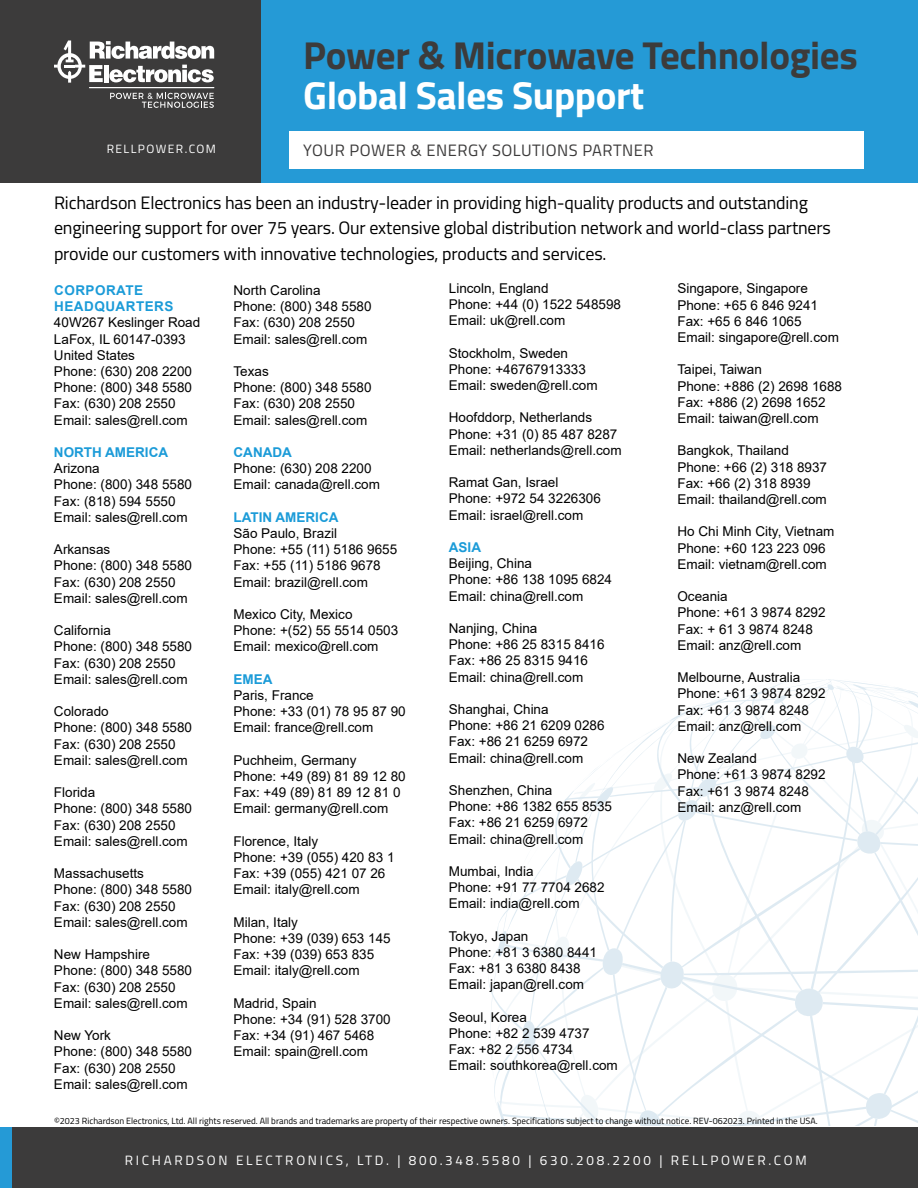
<style>
.page{position:relative;width:918px;height:1188px;background:#fff}
.page>*{position:absolute;margin:0;border:0;box-sizing:border-box;transform-origin:0 0}
.t1{font:700 39px "Titillium";letter-spacing:-.01em;color:#3c3b3b}
.t2{font:700 39px "Titillium";letter-spacing:-.01em;color:#fff}
.t3{font:18px/25.5px "Titillium";letter-spacing:-.01em;color:#000}
.t4{font:16.5px "Titillium";letter-spacing:.03em;color:#3c3b3b}
.t5{font:13.5px/16.2px "Arial";color:#000}
.t6{font:13.5px "Titillium";letter-spacing:.2em;color:#fff}
.t7{font:700 13.5px "Arial";color:#1b9bd8}
.t8{font:700 13.5px/16.2px "Arial";letter-spacing:.035em;color:#1b9bd8}
.t9{font:12px "Titillium";letter-spacing:.12em;color:#fff}
.t10{font:9px "Titillium";color:#000}
</style>
<div class="page">
<svg style="left:488px;top:679px;width:430px;height:446px"></svg>
<div style="left:0;top:1127px;width:918px;height:61px;background:#3c3b3b"></div>
<div style="left:0;top:1127px;width:12px;height:61px;background:#259ad6"></div>
<div style="left:0;top:0;width:261px;height:182px;background:#3c3b3b"></div>
<div style="left:261px;top:0;width:657px;height:182px;background:#259ad6"></div>
<svg style="left:54px;top:40px;width:160px;height:43px"></svg>
<svg style="left:110px;top:93px;width:104px;height:15px"></svg>
<hr style="left:89px;top:87px;width:125px;height:1px;background:#fff">
<div style="left:290px;top:131px;width:574px;height:38px;background:#fff"></div>
<h1 class="t1" style="left:303px;top:26px;width:556px">Power &amp; Microwave Technologies</h1>
<h1 class="t2" style="left:303px;top:66px;width:343px">Global Sales Support</h1>
<p class="t9" style="left:107px;top:140px;width:111px">RELLPOWER.COM</p>
<p class="t4" style="left:303px;top:139px;width:352px">YOUR POWER &amp; ENERGY SOLUTIONS PARTNER</p>
<p class="t3" style="left:54px;top:189px;width:778px">Richardson Electronics has been an industry-leader in providing high-quality products and outstanding engineering support for over 75 years. Our extensive global distribution network and world-class partners provide our customers with innovative technologies, products and services.</p>
<p class="t5" style="left:677px;top:280px;width:163px">Singapore, Singapore<br>Phone: +65 6 846 9241<br>Fax: +65 6 846 1065<br>Email: singapore@rell.com</p>
<p class="t5" style="left:677px;top:361px;width:166px">Taipei, Taiwan<br>Phone: +886 (2) 2698 1688<br>Fax: +886 (2) 2698 1652<br>Email: taiwan@rell.com</p>
<p class="t5" style="left:677px;top:442px;width:151px">Bangkok, Thailand<br>Phone: +66 (2) 318 8937<br>Fax: +66 (2) 318 8939<br>Email: thailand@rell.com</p>
<p class="t5" style="left:677px;top:523px;width:159px">Ho Chi Minh City, Vietnam<br>Phone: +60 123 223 096<br>Email: vietnam@rell.com</p>
<p class="t5" style="left:677px;top:588px;width:150px">Oceania<br>Phone: +61 3 9874 8292<br>Fax: + 61 3 9874 8248<br>Email: anz@rell.com</p>
<p class="t5" style="left:677px;top:669px;width:150px">Melbourne, Australia<br>Phone: +61 3 9874 8292<br>Fax: +61 3 9874 8248<br>Email: anz@rell.com</p>
<p class="t5" style="left:677px;top:750px;width:150px">New Zealand<br>Phone: +61 3 9874 8292<br>Fax: +61 3 9874 8248<br>Email: anz@rell.com</p>
<p class="t5" style="left:449px;top:280px;width:174px">Lincoln, England<br>Phone: +44 (0) 1522 548598<br>Email: uk@rell.com</p>
<p class="t5" style="left:449px;top:345px;width:150px">Stockholm, Sweden<br>Phone: +46767913333<br>Email: sweden@rell.com</p>
<p class="t5" style="left:449px;top:409px;width:174px">Hoofddorp, Netherlands<br>Phone: +31 (0) 85 487 8287<br>Email: netherlands@rell.com</p>
<p class="t5" style="left:449px;top:474px;width:153px">Ramat Gan, Israel<br>Phone: +972 54 3226306<br>Email: israel@rell.com</p>
<p class="t7" style="left:449px;top:538px;width:34px">ASIA</p>
<p class="t5" style="left:449px;top:555px;width:165px">Beijing, China<br>Phone: +86 138 1095 6824<br>Email: china@rell.com</p>
<p class="t5" style="left:449px;top:620px;width:157px">Nanjing, China<br>Phone: +86 25 8315 8416<br>Fax: +86 25 8315 9416<br>Email: china@rell.com</p>
<p class="t5" style="left:449px;top:701px;width:157px">Shanghai, China<br>Phone: +86 21 6209 0286<br>Fax: +86 21 6259 6972<br>Email: china@rell.com</p>
<p class="t5" style="left:449px;top:782px;width:165px">Shenzhen, China<br>Phone: +86 1382 655 8535<br>Fax: +86 21 6259 6972<br>Email: china@rell.com</p>
<p class="t5" style="left:449px;top:863px;width:157px">Mumbai, India<br>Phone: +91 77 7704 2682<br>Email: india@rell.com</p>
<p class="t5" style="left:449px;top:928px;width:150px">Tokyo, Japan<br>Phone: +81 3 6380 8441<br>Fax: +81 3 6380 8438<br>Email: japan@rell.com</p>
<p class="t5" style="left:449px;top:1009px;width:170px">Seoul, Korea<br>Phone: +82 2 539 4737<br>Fax: +82 2 556 4734<br>Email: southkorea@rell.com</p>
<p class="t5" style="left:234px;top:282px;width:140px">North Carolina<br>Phone: (800) 348 5580<br>Fax: (630) 208 2550<br>Email: sales@rell.com</p>
<p class="t5" style="left:234px;top:363px;width:140px">Texas<br>Phone: (800) 348 5580<br>Fax: (630) 208 2550<br>Email: sales@rell.com</p>
<p class="t7" style="left:234px;top:443px;width:60px">CANADA</p>
<p class="t5" style="left:234px;top:460px;width:148px">Phone: (630) 208 2200<br>Email: canada@rell.com</p>
<p class="t7" style="left:234px;top:508px;width:106px">LATIN AMERICA</p>
<p class="t5" style="left:234px;top:525px;width:165px">São Paulo, Brazil<br>Phone: +55 (11) 5186 9655<br>Fax: +55 (11) 5186 9678<br>Email: brazil@rell.com</p>
<p class="t5" style="left:234px;top:606px;width:166px">Mexico City, Mexico<br>Phone: +(52) 55 5514 0503<br>Email: mexico@rell.com</p>
<p class="t7" style="left:234px;top:670px;width:41px">EMEA</p>
<p class="t5" style="left:234px;top:687px;width:174px">Paris, France<br>Phone: +33 (01) 78 95 87 90<br>Email: france@rell.com</p>
<p class="t5" style="left:234px;top:752px;width:174px">Puchheim, Germany<br>Phone: +49 (89) 81 89 12 80<br>Fax: +49 (89) 81 89 12 81 0<br>Email: germany@rell.com</p>
<p class="t5" style="left:234px;top:833px;width:162px">Florence, Italy<br>Phone: +39 (055) 420 83 1<br>Fax: +39 (055) 421 07 26<br>Email: italy@rell.com</p>
<p class="t5" style="left:234px;top:914px;width:159px">Milan, Italy<br>Phone: +39 (039) 653 145<br>Fax: +39 (039) 653 835<br>Email: italy@rell.com</p>
<p class="t5" style="left:234px;top:995px;width:159px">Madrid, Spain<br>Phone: +34 (91) 528 3700<br>Fax: +34 (91) 467 5468<br>Email: spain@rell.com</p>
<p class="t8" style="left:54px;top:282px;width:121px">CORPORATE<br>HEADQUARTERS</p>
<p class="t5" style="left:54px;top:314px;width:148px">40W267 Keslinger Road<br>LaFox, IL 60147-0393<br>United States<br>Phone: (630) 208 2200<br>Phone: (800) 348 5580<br>Fax: (630) 208 2550<br>Email: sales@rell.com</p>
<p class="t7" style="left:54px;top:443px;width:116px">NORTH AMERICA</p>
<p class="t5" style="left:54px;top:460px;width:140px">Arizona<br>Phone: (800) 348 5580<br>Fax: (818) 594 5550<br>Email: sales@rell.com</p>
<p class="t5" style="left:54px;top:541px;width:140px">Arkansas<br>Phone: (800) 348 5580<br>Fax: (630) 208 2550<br>Email: sales@rell.com</p>
<p class="t5" style="left:54px;top:622px;width:140px">California<br>Phone: (800) 348 5580<br>Fax: (630) 208 2550<br>Email: sales@rell.com</p>
<p class="t5" style="left:54px;top:703px;width:140px">Colorado<br>Phone: (800) 348 5580<br>Fax: (630) 208 2550<br>Email: sales@rell.com</p>
<p class="t5" style="left:54px;top:784px;width:140px">Florida<br>Phone: (800) 348 5580<br>Fax: (630) 208 2550<br>Email: sales@rell.com</p>
<p class="t5" style="left:54px;top:865px;width:140px">Massachusetts<br>Phone: (800) 348 5580<br>Fax: (630) 208 2550<br>Email: sales@rell.com</p>
<p class="t5" style="left:54px;top:946px;width:140px">New Hampshire<br>Phone: (800) 348 5580<br>Fax: (630) 208 2550<br>Email: sales@rell.com</p>
<p class="t5" style="left:54px;top:1027px;width:140px">New York<br>Phone: (800) 348 5580<br>Fax: (630) 208 2550<br>Email: sales@rell.com</p>
<p class="t10" style="left:54px;top:1114px;width:765px">©2023 Richardson Electronics, Ltd. All rights reserved. All brands and trademarks are property of their respective owners. Specifications subject to change without notice. REV-062023. Printed in the USA.</p>
<p class="t6" style="left:125px;top:1150px;width:683px">RICHARDSON ELECTRONICS, LTD. | 800.348.5580 | 630.208.2200 | RELLPOWER.COM</p>
<p class="t6" style="left:118px;top:1150px;width:683px">RICHARDSON ELECTRONICS, LTD. | 800.348.5580 | 630.208.2200 | RELLPOWER.COM</p>
</div>
